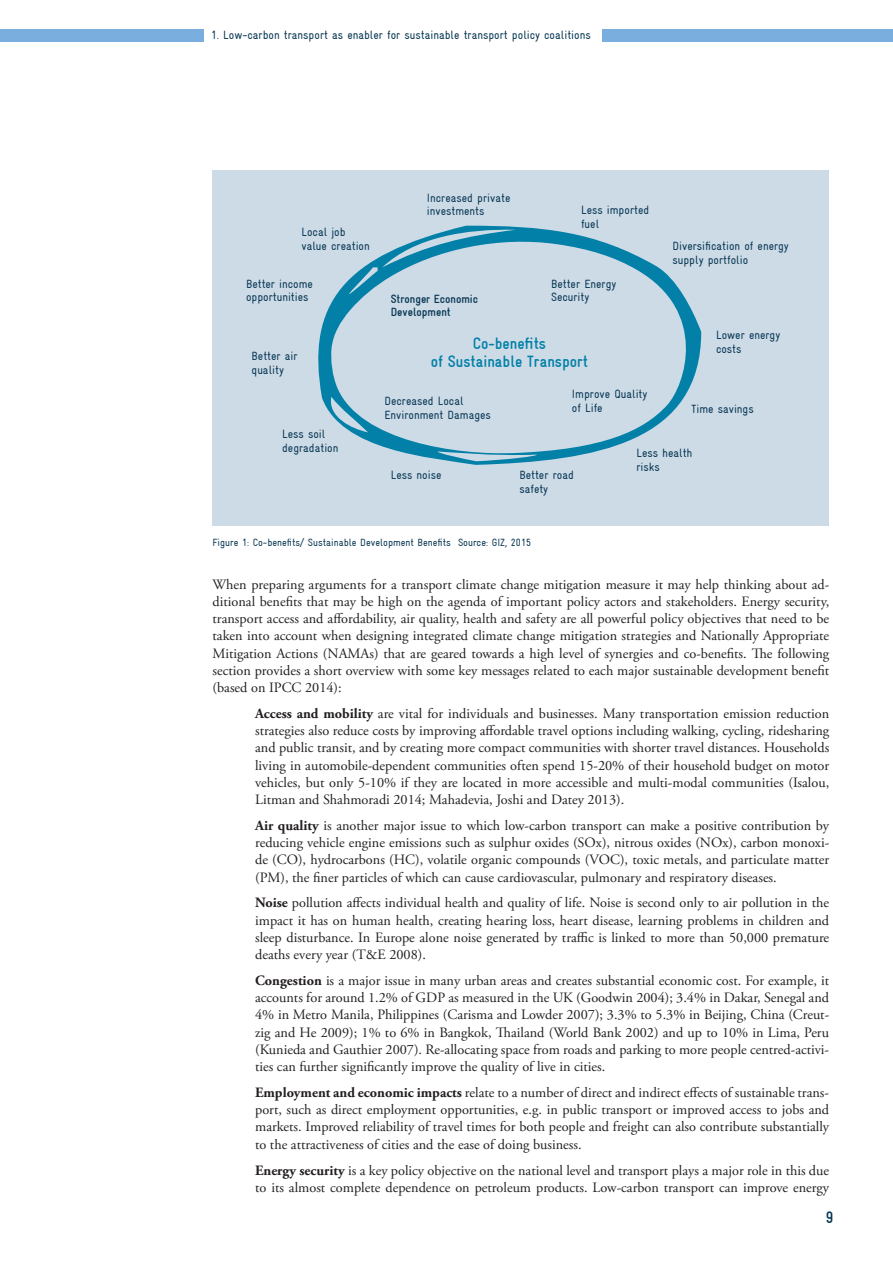
<style>
.page{position:relative;width:893px;height:1263px;background:#fff}
.page>*{position:absolute;margin:0;border:0;box-sizing:border-box;transform-origin:0 0}
.t1{font:700 condensed 16.5px/18px "Gravur";color:#0280a7;text-align:center}
.t2{font:700 condensed 16.5px "Gravur";color:#083753}
.t3{font:14.25px/17.2px "Adobe Garamond Pro";color:#231f20;text-align:justify}
.t4{font:condensed 12px/13.5px "Gravur";color:#083753}
.t5{font:700 condensed 12px/13.5px "Gravur";color:#083753}
.t6{font:condensed 10.5px "Gravur";color:#083753}
.s1{font-weight:700}
</style>
<div class="page">
<div style="left:13px;top:29px;width:191px;height:12px;background:#79aede"></div>
<div style="left:603px;top:29px;width:290px;height:12px;background:#79aede"></div>
<div style="left:0;top:29px;width:13px;height:12px;background:#79aede"></div>
<div style="left:213px;top:170px;width:616px;height:355px;background:#cddbe7"></div>
<svg style="left:318px;top:226px;width:384px;height:239px"></svg>
<p class="t4" style="left:211px;top:29px;width:381px">1. Low-carbon transport as enabler for sustainable transport policy coalitions</p>
<p class="t4" style="left:301px;top:225px;width:70px">Local job value creation</p>
<p class="t4" style="left:246px;top:277px;width:68px">Better income opportunities</p>
<p class="t4" style="left:252px;top:349px;width:48px">Better air quality</p>
<p class="t4" style="left:427px;top:191px;width:85px">Increased private investments</p>
<p class="t4" style="left:581px;top:203px;width:70px">Less imported fuel</p>
<p class="t4" style="left:551px;top:277px;width:67px">Better Energy<br>Security</p>
<p class="t5" style="left:391px;top:292px;width:89px">Stronger Economic<br>Development</p>
<p class="t1" style="left:431px;top:334px;width:159px">Co-benefits<br>of Sustainable Transport</p>
<p class="t4" style="left:384px;top:394px;width:108px">Decreased Local<br>Environment Damages</p>
<p class="t4" style="left:572px;top:387px;width:77px">Improve Quality of Life</p>
<p class="t4" style="left:672px;top:240px;width:118px">Diversification of energy supply portfolio</p>
<p class="t4" style="left:716px;top:329px;width:66px">Lower energy costs</p>
<p class="t4" style="left:692px;top:402px;width:64px">Time savings</p>
<p class="t4" style="left:282px;top:427px;width:58px">Less soil degradation</p>
<p class="t4" style="left:391px;top:468px;width:52px">Less noise</p>
<p class="t4" style="left:519px;top:468px;width:56px">Better road safety</p>
<p class="t6" style="left:213px;top:536px;width:320px">Figure 1: Co-benefits/ Sustainable Development Benefits Source: GIZ, 2015</p>
<p class="t4" style="left:636px;top:446px;width:57px">Less health risks</p>
<p class="t3" style="left:213px;top:576px;width:618px">When preparing arguments for a transport climate change mitigation measure it may help thinking about ad&shy;ditional benefits that may be high on the agenda of important policy actors and stakeholders. Energy security, transport access and affordability, air quality, health and safety are all powerful policy objectives that need to be taken into account when designing integrated climate change mitigation strategies and Nationally Appropriate Mitigation Actions (NAMAs) that are geared towards a high level of synergies and co-benefits. The following section provides a short overview with some key messages related to each major sustainable development benefit (based on IPCC 2014):</p>
<p class="t3" style="left:255px;top:705px;width:576px"><span class="s1">Access and mobility</span> are vital for individuals and businesses. Many transportation emission reduction strategies also reduce costs by improving affordable travel options including walking, cycling, ridesharing and public transit, and by creating more compact communities with shorter travel distances. Households living in automobile-dependent communities often spend 15-20% of their household budget on motor vehicles, but only 5-10% if they are located in more accessible and multi-modal communities (Isalou, Litman and Shahmoradi 2014; Mahadevia, Joshi and Datey 2013).</p>
<p class="t3" style="left:255px;top:817px;width:576px"><span class="s1">Air quality</span> is another major issue to which low-carbon transport can make a positive contribution by reducing vehicle engine emissions such as sulphur oxides (SOx), nitrous oxides (NOx), carbon monoxi&shy;de (CO), hydrocarbons (HC), volatile organic compounds (VOC), toxic metals, and particulate matter (PM), the finer particles of which can cause cardiovascular, pulmonary and respiratory diseases.</p>
<p class="t3" style="left:255px;top:895px;width:576px"><span class="s1">Noise</span> pollution affects individual health and quality of life. Noise is second only to air pollution in the impact it has on human health, creating hearing loss, heart disease, learning problems in children and sleep disturbance. In Europe alone noise generated by traffic is linked to more than 50,000 premature deaths every year (T&amp;E 2008).</p>
<p class="t3" style="left:255px;top:972px;width:576px"><span class="s1">Congestion</span> is a major issue in many urban areas and creates substantial economic cost. For example, it accounts for around 1.2% of GDP as measured in the UK (Goodwin 2004); 3.4% in Dakar, Senegal and 4% in Metro Manila, Philippines (Carisma and Lowder 2007); 3.3% to 5.3% in Beijing, China (Creut&shy;zig and He 2009); 1% to 6% in Bangkok, Thailand (World Bank 2002) and up to 10% in Lima, Peru (Kunieda and Gauthier 2007). Re-allocating space from roads and parking to more people centred-activi&shy;ties can further significantly improve the quality of live in cities.</p>
<p class="t3" style="left:255px;top:1084px;width:576px"><span class="s1">Employment and economic impacts</span> relate to a number of direct and indirect effects of sustainable trans&shy;port, such as direct employment opportunities, e.g. in public transport or improved access to jobs and markets. Improved reliability of travel times for both people and freight can also contribute substantially to the attractiveness of cities and the ease of doing business.</p>
<p class="t3" style="left:255px;top:1162px;width:576px"><span class="s1">Energy security</span> is a key policy objective on the national level and transport plays a major role in this due to its almost complete dependence on petroleum products. Low-carbon transport can improve energy</p>
<p class="t2" style="left:826px;top:1208px;width:9px">9</p>
</div>
